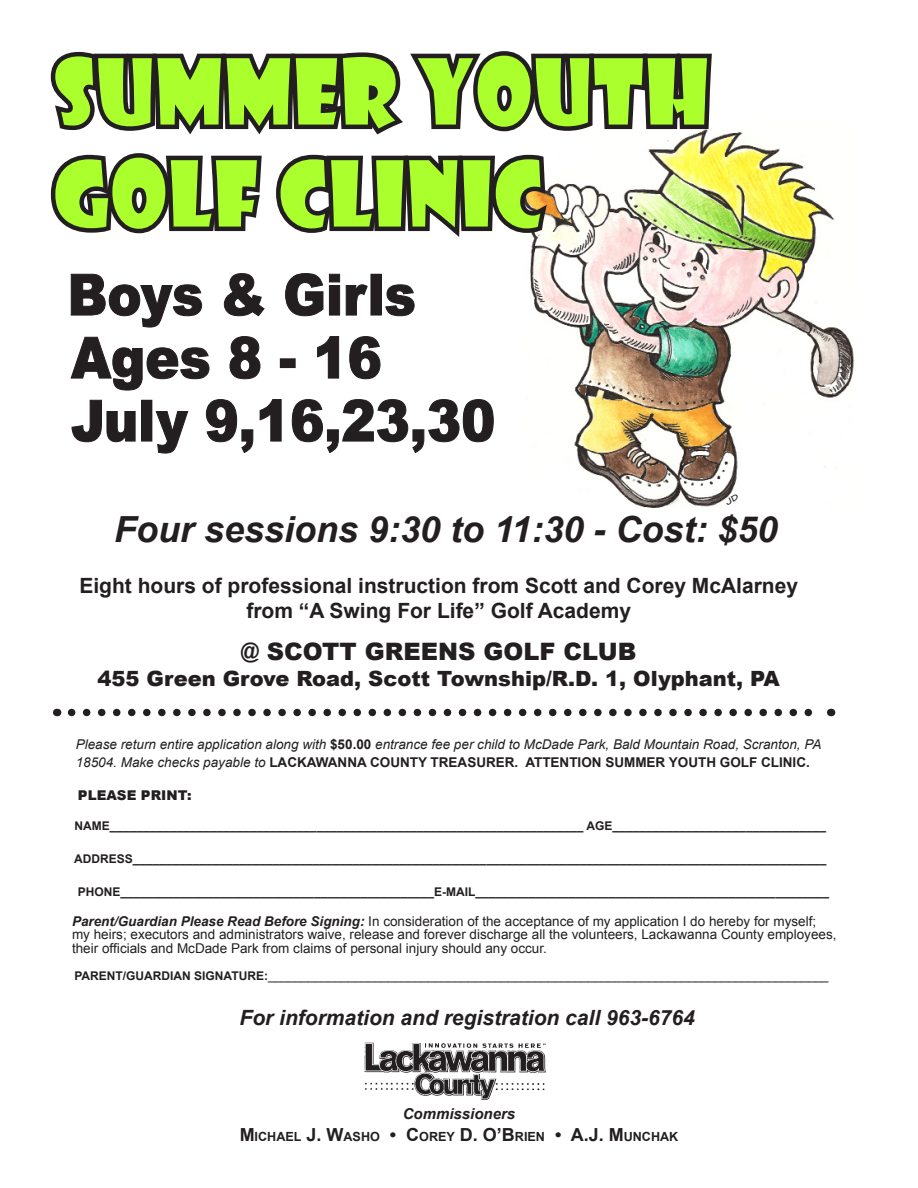
<style>
.page{position:relative;width:918px;height:1188px;background:#fff}
.page>*{position:absolute;margin:0;border:0;box-sizing:border-box;transform-origin:0 0}
.t1{font:88.5px "Showcard Gothic";letter-spacing:.03em;color:#aaff2d;scale:.91 1}
.t2{font:900 57px "Arial";color:#231f20;scale:.9 1}
.t3{font:italic 700 36px "Arial";color:#231f20}
.t4{font:900 24px "Arial";color:#231f20}
.t5{font:700 21px "Arial";color:#231f20}
.t6{font:900 21px "Arial";color:#231f20}
.t7{font:italic 700 21px "Arial";color:#231f20}
.t8{font:italic 700 15px "Arial";color:#231f20}
.t9{font:13.5px "Arial";color:#231f20}
.t10{font:italic 13.5px/18px "Arial";color:#231f20}
.t11{font:700 13.5px "Arial";color:#231f20}
.t12{font:900 13.5px "Arial";color:#231f20}
.t13{font:700 12.6px "Arial";color:#231f20}
.t14{font:700 12px "Arial";color:#231f20}
.t15{font:12px "Arial";color:#231f20}
.s1{font-weight:700;font-style:normal}
.s2{font-weight:700;font-style:italic}
.s3{font-weight:700}
.s4{font-size:18px}
</style>
<div class="page">
<img style="left:530px;top:132px;width:324px;height:362px">
<img style="left:364px;top:1042px;width:182px;height:58px">
<svg style="left:50px;top:51px;width:667px;height:92px"></svg>
<svg style="left:50px;top:149px;width:504px;height:98px"></svg>
<svg style="left:71px;top:274px;width:131px;height:54px"></svg>
<svg style="left:224px;top:273px;width:41px;height:44px"></svg>
<svg style="left:285px;top:273px;width:83px;height:44px"></svg>
<svg style="left:385px;top:284px;width:30px;height:32px"></svg>
<svg style="left:70px;top:337px;width:140px;height:54px"></svg>
<svg style="left:229px;top:336px;width:32px;height:44px"></svg>
<div style="left:280px;top:358px;width:16px;height:10px;border:1px solid #231f20"></div>
<svg style="left:317px;top:336px;width:22px;height:43px"></svg>
<svg style="left:349px;top:336px;width:32px;height:44px"></svg>
<svg style="left:71px;top:400px;width:65px;height:43px"></svg>
<div style="left:141px;top:400px;width:11px;height:41px;border:1px solid #231f20"></div>
<svg style="left:155px;top:411px;width:34px;height:43px"></svg>
<svg style="left:206px;top:399px;width:76px;height:55px"></svg>
<svg style="left:292px;top:399px;width:202px;height:55px"></svg>
<svg style="left:72px;top:709px;width:741px;height:7px"></svg>
<svg style="left:622px;top:494px;width:108px;height:14px"></svg>
<p class="t1" style="left:54px;top:33px;width:721px">SUMMER YOUTH</p>
<p class="t1" style="left:54px;top:135px;width:538px">GOLF CLINIC</p>
<p class="t2" style="left:67px;top:253px;width:389px">Boys &amp; Girls</p>
<p class="t2" style="left:71px;top:316px;width:347px">Ages 8 - 16</p>
<p class="t2" style="left:71px;top:379px;width:473px">July 9,16,23,30</p>
<p class="t3" style="left:114px;top:506px;width:665px">Four sessions 9:30 to 11:30 - Cost: $50</p>
<p class="t5" style="left:79px;top:571px;width:720px">Eight hours of professional instruction from Scott and Corey McAlarney</p>
<p class="t5" style="left:246px;top:597px;width:386px">from “A Swing For Life” Golf Academy</p>
<p class="t4" style="left:241px;top:634px;width:394px">@ Scott Greens Golf Club</p>
<p class="t6" style="left:98px;top:663px;width:684px">455 Green Grove Road, Scott Township/R.D. 1, Olyphant, PA</p>
<p class="t10" style="left:76px;top:735px;width:747px">Please return entire application along with <span class="s1">$50.00</span> entrance fee per child to McDade Park, Bald Mountain Road, Scranton, PA<br>18504. Make checks payable to <span class="s1">Lackawanna County Treasurer. AttentioN SU MMER YOUT</span></p>
<p class="t11" style="left:706px;top:753px;width:81px">H GOLF CLINIC</p>
<p class="t11" style="left:806px;top:753px;width:5px">.</p>
<p class="t12" style="left:78px;top:785px;width:115px">Please print:</p>
<p class="t14" style="left:75px;top:818px;width:753px">Name_______________________________________________________________________ AGE________________________________</p>
<p class="t14" style="left:74px;top:851px;width:754px">Address________________________________________________________________________________________________________</p>
<p class="t14" style="left:78px;top:884px;width:26px">PHONE</p>
<p class="t14" style="left:121px;top:884px;width:334px">_______________________________________________e-mAI</p>
<p class="t14" style="left:468px;top:884px;width:362px">L_____________________________________________________</p>
<p class="t9" style="left:72px;top:912px;width:746px"><span class="s2">Parent/Guardian Please Read Before Signing:</span> In consideration of the acceptance of my application I do hereby for myself;</p>
<p class="t9" style="left:72px;top:926px;width:766px">my heirs; executors and administrators waive, release and forever discharge all the volunteers, Lackawanna County employees,</p>
<p class="t9" style="left:72px;top:939px;width:476px">their officials and McDade Park from claims of personal injury should any occur.</p>
<p class="t15" style="left:75px;top:968px;width:755px"><span class="s3">Parent/g uardian sig nature:</span>____________________________________________________________________________________</p>
<p class="t7" style="left:240px;top:1004px;width:457px">For information and registration call 963-6764</p>
<p class="t8" style="left:403px;top:1104px;width:114px">Commissioners</p>
<p class="t13" style="left:240px;top:1128px;width:440px"><span class="s4">M</span>ICHAEL <span class="s4">J. W</span>ASHO <span class="s4">• C</span>OREY <span class="s4">D. O’B</span>RIEN <span class="s4">• A.J. M</span>UNCHAK</p>
</div>
